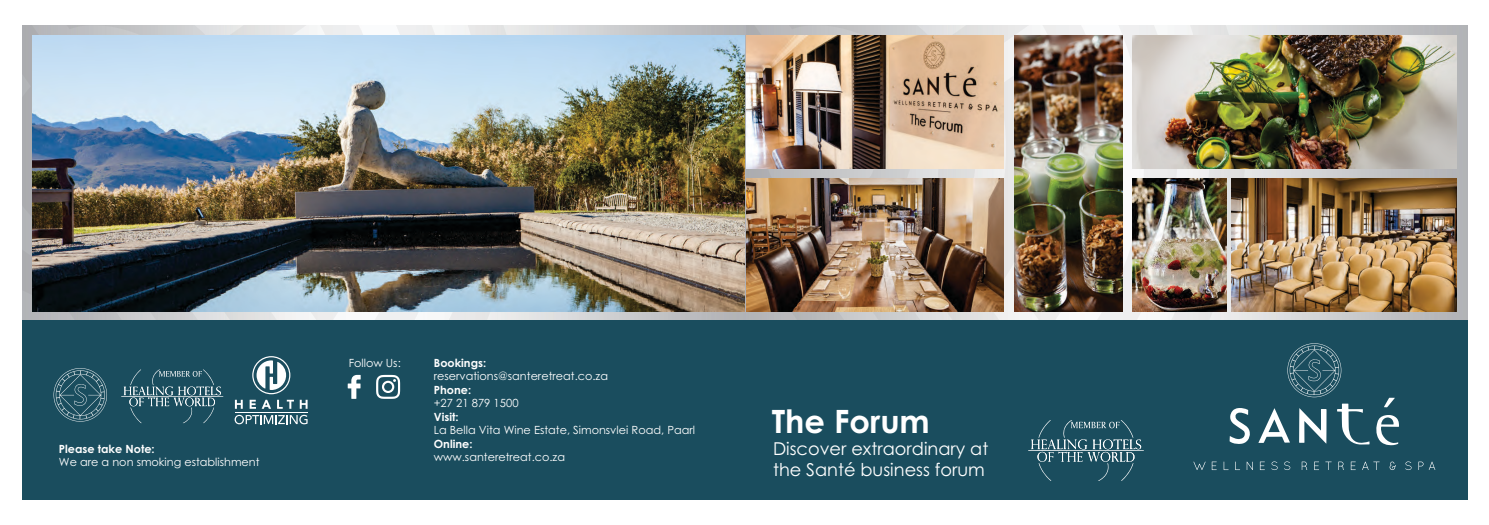
<style>
.page{position:relative;width:1489px;height:525px;background:#fff}
.page>*{position:absolute;margin:0;border:0;box-sizing:border-box;transform-origin:0 0}
.t1{font:700 32.12px "Century Gothic";color:#fff}
.t2{font:17.75px/21.1px "Century Gothic";color:#fff}
.t3{font:11.25px "Century Gothic";color:#fff}
.t4{font:700 11.25px "Century Gothic";color:#fff}
</style>
<div class="page">
<img style="left:523px;top:25px;width:944px;height:295px">
<svg style="left:744px;top:25px;width:501px;height:295px"></svg>
<div style="left:744px;top:320px;width:723px;height:179px;background:#1a4d5e"></div>
<svg style="left:1028px;top:420px;width:115px;height:60px"></svg>
<img style="left:744px;top:36px;width:259px;height:132px">
<img style="left:1132px;top:36px;width:324px;height:132px">
<img style="left:744px;top:179px;width:259px;height:132px">
<img style="left:1231px;top:179px;width:225px;height:132px">
<img style="left:1014px;top:36px;width:108px;height:275px">
<img style="left:1132px;top:179px;width:94px;height:132px">
<svg style="left:22px;top:25px;width:501px;height:295px"></svg>
<div style="left:22px;top:320px;width:723px;height:179px;background:#1a4d5e"></div>
<img style="left:32px;top:36px;width:712px;height:275px">
<svg style="left:121px;top:369px;width:102px;height:54px"></svg>
<svg style="left:235px;top:399px;width:8px;height:9px"></svg>
<svg style="left:300px;top:399px;width:7px;height:9px"></svg>
<svg style="left:234px;top:414px;width:73px;height:10px"></svg>
<hr style="left:235px;top:411px;width:72px;height:1px;background:#fff">
<svg style="left:250px;top:356px;width:44px;height:52px"></svg>
<svg style="left:54px;top:368px;width:53px;height:53px"></svg>
<svg style="left:348px;top:374px;width:12px;height:24px"></svg>
<svg style="left:376px;top:374px;width:24px;height:24px"></svg>
<svg style="left:1299px;top:408px;width:27px;height:35px"></svg>
<svg style="left:1258px;top:408px;width:31px;height:34px"></svg>
<svg style="left:1229px;top:408px;width:21px;height:36px"></svg>
<svg style="left:1337px;top:403px;width:32px;height:41px"></svg>
<svg style="left:1376px;top:415px;width:22px;height:30px"></svg>
<svg style="left:1384px;top:397px;width:10px;height:10px"></svg>
<svg style="left:1193px;top:461px;width:242px;height:9px"></svg>
<svg style="left:1287px;top:343px;width:54px;height:54px"></svg>
<p class="t4" style="left:59px;top:444px;width:97px">Please take Note:</p>
<p class="t3" style="left:59px;top:457px;width:202px">We are a non smoking establishment</p>
<p class="t3" style="left:349px;top:358px;width:54px">Follow Us:</p>
<p class="t4" style="left:434px;top:358px;width:54px">Bookings:</p>
<p class="t3" style="left:434px;top:371px;width:176px">reservations@santeretreat.co.za</p>
<p class="t4" style="left:434px;top:385px;width:39px">Phone:</p>
<p class="t3" style="left:434px;top:398px;width:86px">+27 21 879 1500</p>
<p class="t4" style="left:434px;top:412px;width:26px">Visit:</p>
<p class="t3" style="left:434px;top:425px;width:263px">La Bella Vita Wine Estate, Simonsvlei Road, Paarl</p>
<p class="t4" style="left:434px;top:439px;width:40px">Online:</p>
<p class="t3" style="left:434px;top:452px;width:133px">www.santeretreat.co.za</p>
<h1 class="t1" style="left:771px;top:408px;width:159px">The Forum</h1>
<h2 class="t2" style="left:773px;top:439px;width:217px">Discover extraordinary at the Santé business forum</h2>
</div>
